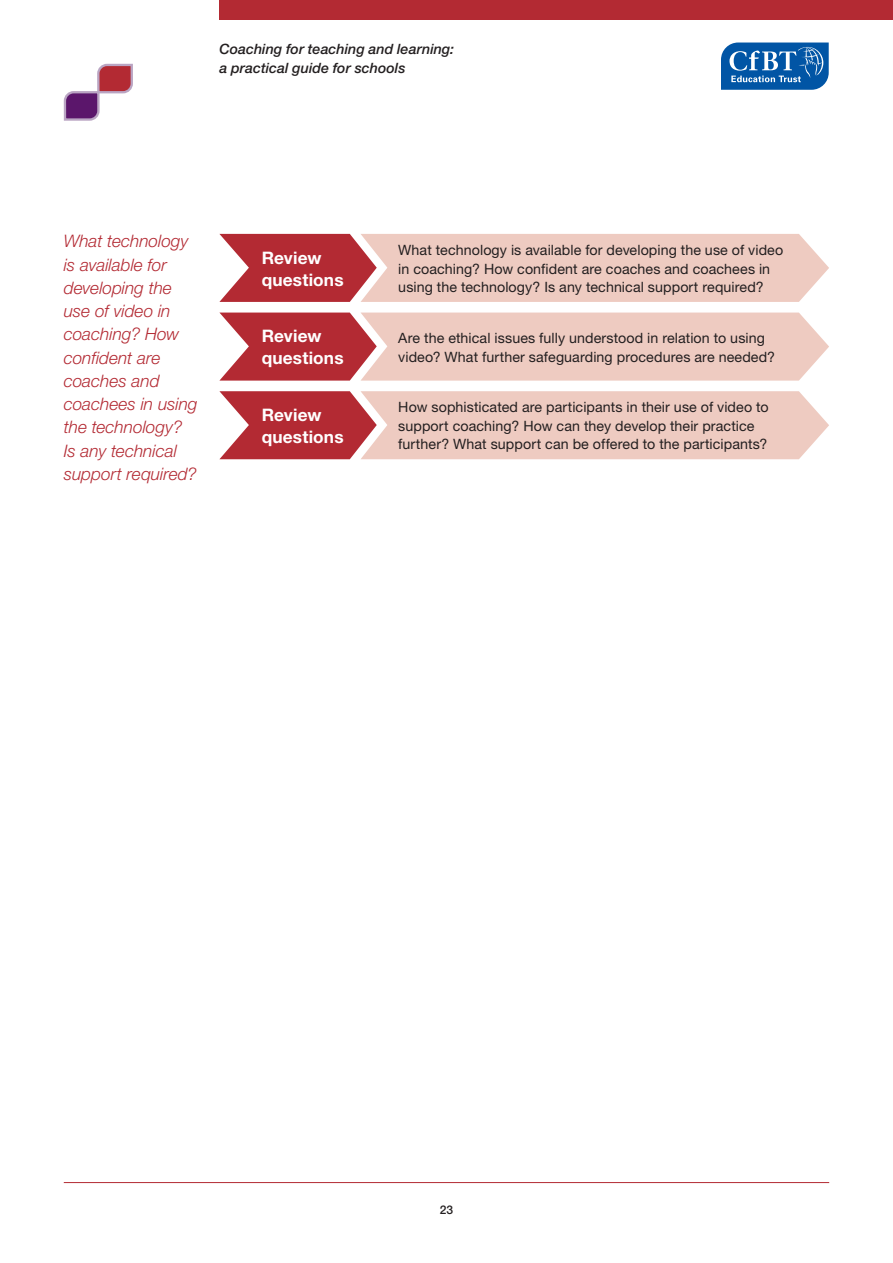
<style>
.page{position:relative;width:893px;height:1263px;background:#fff}
.page>*{position:absolute;margin:0;border:0;box-sizing:border-box;transform-origin:0 0}
.t1{font:italic 300 17.25px/23.2px "Helvetica Neue LT";color:#b32a33}
.t2{font:700 17.25px/21.8px "Helvetica Neue LT";letter-spacing:.01em;color:#fff}
.t3{font:14.25px/18.6px "Helvetica Neue LT";letter-spacing:.005em;color:#231f20}
.t4{font:italic 500 14.25px/18.9px "Helvetica Neue LT";color:#231f20}
.t5{font:500 12px "Helvetica Neue LT";color:#231f20}
</style>
<div class="page">
<svg style="left:721px;top:43px;width:108px;height:47px;background:#2e73b4"></svg>
<svg style="left:63px;top:63px;width:70px;height:58px"></svg>
<div style="left:219px;top:0;width:674px;height:20px;background:#b32a33"></div>
<hr style="left:64px;top:1182px;width:765px;height:1px;background:#b32a33">
<svg style="left:219px;top:234px;width:610px;height:68px;background:#e2aca7"></svg>
<svg style="left:219px;top:313px;width:610px;height:68px;background:#e2aca7"></svg>
<svg style="left:219px;top:391px;width:610px;height:68px;background:#e2aca7"></svg>
<p class="t4" style="left:219px;top:39px;width:236px">Coaching for teaching and learning: a practical guide for schools</p>
<p class="t1" style="left:64px;top:229px;width:135px">What technology is available for developing the use of video in coaching? How confident are coaches and coachees in using the technology?<br>Is any technical support required?</p>
<p class="t2" style="left:262px;top:246px;width:83px">Review questions</p>
<p class="t3" style="left:398px;top:240px;width:386px">What technology is available for developing the use of video in coaching? How confident are coaches and coachees in using the technology? Is any technical support required?</p>
<p class="t2" style="left:262px;top:325px;width:83px">Review questions</p>
<p class="t3" style="left:398px;top:328px;width:378px">Are the ethical issues fully understood in relation to using video? What further safeguarding procedures are needed?</p>
<p class="t2" style="left:262px;top:404px;width:83px">Review questions</p>
<p class="t3" style="left:398px;top:398px;width:372px">How sophisticated are participants in their use of video to support coaching? How can they develop their practice further? What support can be offered to the participants?</p>
<p class="t5" style="left:440px;top:1202px;width:15px">23</p>
</div>
